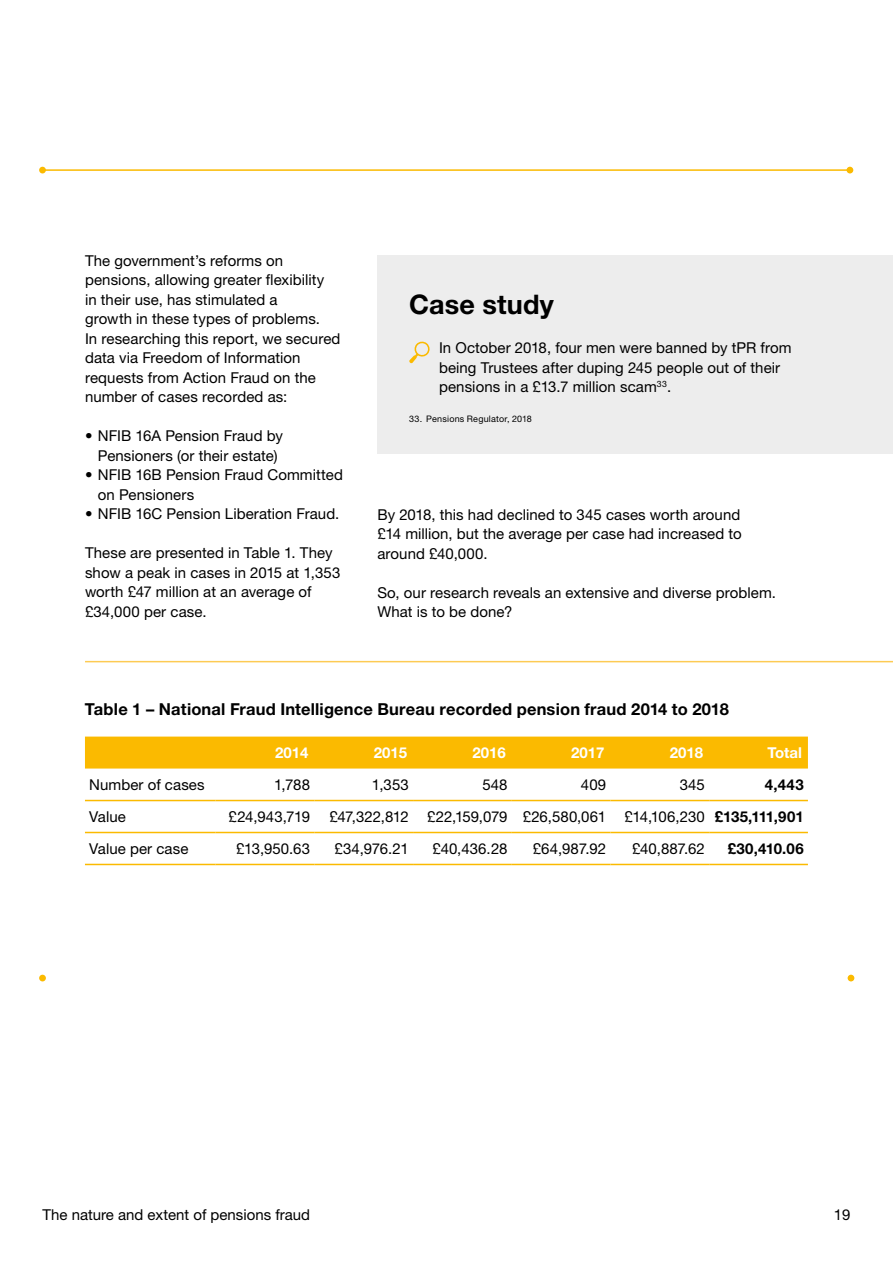
<style>
.page{position:relative;width:893px;height:1263px;background:#fff}
.page>*{position:absolute;margin:0;border:0;box-sizing:border-box;transform-origin:0 0}
.Subhead_B{font:700 27px "Helvetica Neue LT Std";letter-spacing:.005em;color:#000}
.Body_Copy{font:700 16.5px "Helvetica Neue LT Std";letter-spacing:.01em;color:#000}
.Numbered_List{font:15px/19.5px "Helvetica Neue LT Std";letter-spacing:.005em;color:#000}
.Bulleted_List{font:15px/19.5px "Helvetica Neue LT Std";letter-spacing:.005em;color:#000}
.Table_Content{font:15px "Helvetica Neue LT Std";letter-spacing:.005em;color:#000}
.Body_Copy-2{font:15px/19.5px "Helvetica Neue LT Std";letter-spacing:.005em;color:#000}
.Table_Header_Titles{font:700 15px "Helvetica Neue LT Std";color:#fff}
.Table_Content-2{font:700 15px "Helvetica Neue LT Std";letter-spacing:.01em;color:#000}
.Table_Content-3{font:700 15px "Helvetica Neue LT Std";letter-spacing:-.015em;color:#000}
.t1{font:9px "Helvetica Neue LT Std";letter-spacing:.02em;color:#000}
</style>
<div class="page">
<div style="left:377px;top:255px;width:516px;height:199px;background:#ededed"></div>
<div style="left:85px;top:736px;width:723px;height:32px;background:#fbba00"></div>
<hr style="left:85px;top:800px;width:131px;height:1px;background:#fbba00">
<hr style="left:216px;top:800px;width:98px;height:1px;background:#fbba00">
<hr style="left:314px;top:800px;width:99px;height:1px;background:#fbba00">
<hr style="left:413px;top:800px;width:99px;height:1px;background:#fbba00">
<hr style="left:512px;top:800px;width:98px;height:1px;background:#fbba00">
<hr style="left:610px;top:800px;width:99px;height:1px;background:#fbba00">
<hr style="left:709px;top:800px;width:99px;height:1px;background:#fbba00">
<hr style="left:85px;top:832px;width:131px;height:1px;background:#fbba00">
<hr style="left:216px;top:832px;width:98px;height:1px;background:#fbba00">
<hr style="left:314px;top:832px;width:99px;height:1px;background:#fbba00">
<hr style="left:413px;top:832px;width:99px;height:1px;background:#fbba00">
<hr style="left:512px;top:832px;width:98px;height:1px;background:#fbba00">
<hr style="left:610px;top:832px;width:99px;height:1px;background:#fbba00">
<hr style="left:709px;top:832px;width:99px;height:1px;background:#fbba00">
<hr style="left:85px;top:864px;width:131px;height:1px;background:#fbba00">
<hr style="left:216px;top:864px;width:98px;height:1px;background:#fbba00">
<hr style="left:314px;top:864px;width:99px;height:1px;background:#fbba00">
<hr style="left:413px;top:864px;width:99px;height:1px;background:#fbba00">
<hr style="left:512px;top:864px;width:98px;height:1px;background:#fbba00">
<hr style="left:610px;top:864px;width:99px;height:1px;background:#fbba00">
<hr style="left:709px;top:864px;width:99px;height:1px;background:#fbba00">
<hr style="left:85px;top:661px;width:808px;height:1px;background:#fdcb53">
<svg style="left:409px;top:341px;width:21px;height:22px"></svg>
<div style="left:39px;top:167px;width:7px;height:6px;background:#fbba00;border-radius:50%"></div>
<div style="left:39px;top:975px;width:7px;height:6px;background:#fbba00;border-radius:50%"></div>
<div style="left:846px;top:167px;width:7px;height:6px;background:#fbba00;border-radius:50%"></div>
<svg style="left:848px;top:975px;width:6px;height:6px"></svg>
<hr style="left:43px;top:169px;width:807px;height:2px;background:#fbba00">
<p class="Numbered_List" style="left:85px;top:251px;width:257px">The government’s reforms on pensions, allowing greater flexibility<br>in their use, has stimulated a<br>growth in these types of problems.<br>In researching this report, we secured data via Freedom of Information requests from Action Fraud on the number of cases recorded as:</p>
<p class="Numbered_List" style="left:85px;top:426px;width:199px;text-align:center">• NFIB 16A Pension Fraud by<br>Pensioners (or their estate)</p>
<p class="Numbered_List" style="left:98px;top:465px;width:247px;text-indent:-13px">• NFIB 16B Pension Fraud Committed on Pensioners</p>
<p class="Numbered_List" style="left:85px;top:504px;width:256px">• NFIB 16C Pension Liberation Fraud.</p>
<p class="Bulleted_List" style="left:85px;top:543px;width:257px">These are presented in Table 1. They show a peak in cases in 2015 at 1,353 worth £47 million at an average of £34,000 per case.</p>
<p class="Subhead_B" style="left:409px;top:288px;width:146px">Case study</p>
<p class="Numbered_List" style="left:439px;top:338px;width:354px">In October 2018, four men were banned by tPR from being Trustees after duping 245 people out of their pensions in a £13.7 million scam<sup>33</sup>.</p>
<p class="t1" style="left:409px;top:414px;width:124px">33. Pensions Regulator, 2018</p>
<p class="Bulleted_List" style="left:377px;top:505px;width:366px;text-align:justify">By 2018, this had declined to 345 cases worth around £14 million, but the average per case had increased to around £40,000.</p>
<p class="Body_Copy-2" style="left:377px;top:583px;width:400px">So, our research reveals an extensive and diverse problem.<br>What is to be done?</p>
<p class="Body_Copy" style="left:85px;top:699px;width:645px">Table 1 – National Fraud Intelligence Bureau recorded pension fraud 2014 to 2018</p>
<p class="Table_Header_Titles" style="left:275px;top:743px;width:35px">2014</p>
<p class="Table_Header_Titles" style="left:374px;top:743px;width:35px">2015</p>
<p class="Table_Header_Titles" style="left:472px;top:743px;width:35px">2016</p>
<p class="Table_Header_Titles" style="left:571px;top:743px;width:35px">2017</p>
<p class="Table_Header_Titles" style="left:670px;top:743px;width:35px">2018</p>
<p class="Table_Header_Titles" style="left:767px;top:743px;width:36px">Total</p>
<p class="Table_Content" style="left:89px;top:776px;width:117px">Number of cases</p>
<p class="Table_Content" style="left:274px;top:776px;width:37px">1,788</p>
<p class="Table_Content" style="left:372px;top:776px;width:38px">1,353</p>
<p class="Table_Content" style="left:482px;top:776px;width:27px">548</p>
<p class="Table_Content" style="left:581px;top:776px;width:27px">409</p>
<p class="Table_Content" style="left:680px;top:776px;width:27px">345</p>
<p class="Table_Content-2" style="left:765px;top:775px;width:40px">4,443</p>
<p class="Table_Content" style="left:89px;top:807px;width:38px">Value</p>
<p class="Table_Content" style="left:229px;top:807px;width:83px">£24,943,719</p>
<p class="Table_Content" style="left:330px;top:807px;width:81px">£47,322,812</p>
<p class="Table_Content" style="left:427px;top:807px;width:82px">£22,159,079</p>
<p class="Table_Content" style="left:523px;top:807px;width:85px">£26,580,061</p>
<p class="Table_Content" style="left:624px;top:807px;width:82px">£14,106,230</p>
<p class="Table_Content-3" style="left:715px;top:807px;width:90px">£135,111,901</p>
<p class="Table_Content" style="left:89px;top:839px;width:101px">Value per case</p>
<p class="Table_Content" style="left:236px;top:839px;width:76px">£13,950.63</p>
<p class="Table_Content" style="left:335px;top:839px;width:76px">£34,976.21</p>
<p class="Table_Content" style="left:433px;top:839px;width:76px">£40,436.28</p>
<p class="Table_Content" style="left:533px;top:839px;width:75px">£64,987.92</p>
<p class="Table_Content" style="left:632px;top:839px;width:74px">£40,887.62</p>
<p class="Table_Content-2" style="left:728px;top:839px;width:77px">£30,410.06</p>
<p class="Numbered_List" style="left:43px;top:1205px;width:269px">The nature and extent of pensions fraud</p>
<p class="Numbered_List" style="left:834px;top:1205px;width:18px">19</p>
</div>
